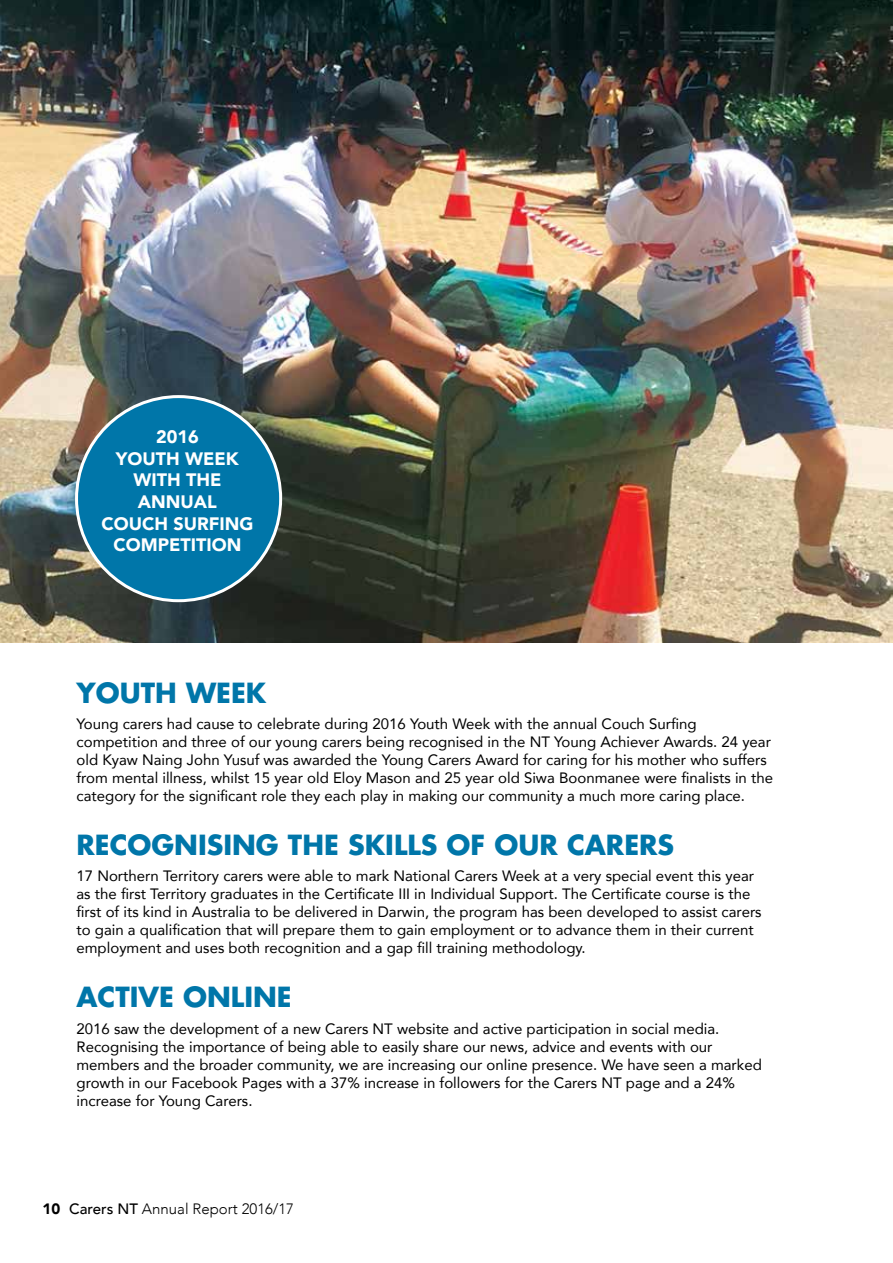
<style>
.page{position:relative;width:893px;height:1263px;background:#fff}
.page>*{position:absolute;margin:0;border:0;box-sizing:border-box;transform-origin:0 0}
.t1{font:700 27px "Futura Std";color:#0076a9}
.t2{font:900 18px/21.6px "Avenir";color:#fff;text-align:center}
.t3{font:15px/18px "Avenir";color:#000}
.t4{font:300 15px "Avenir";color:#000}
.s1{font-weight:900}
.s2{font-weight:500}
</style>
<div class="page">
<img style="left:0;top:0;width:893px;height:642px">
<div style="left:77px;top:397px;width:204px;height:204px;background:#0076a9;border-radius:50%"></div>
<p class="t2" style="left:101px;top:426px;width:153px">2016<br>YOUTH WEEK<br>WITH THE<br>ANNUAL<br>COUCH SURFING<br>COMPETITION</p>
<h1 class="t1" style="left:77px;top:675px;width:191px">YOUTH WEEK</h1>
<p class="t3" style="left:77px;top:714px;width:698px">Young carers had cause to celebrate during 2016 Youth Week with the annual Couch Surfing competition and three of our young carers being recognised in the NT Young Achiever Awards. 24 year old Kyaw Naing John Yusuf was awarded the Young Carers Award for caring for his mother who suffers from mental illness, whilst 15 year old Eloy Mason and 25 year old Siwa Boonmanee were finalists in the category for the significant role they each play in making our community a much more caring place.</p>
<h1 class="t1" style="left:77px;top:827px;width:599px">RECOGNISING THE SKILLS OF OUR CARERS</h1>
<p class="t3" style="left:77px;top:867px;width:687px">17 Northern Territory carers were able to mark National Carers Week at a very special event this year as the first Territory graduates in the Certificate III in Individual Support. The Certificate course is the first of its kind in Australia to be delivered in Darwin, the program has been developed to assist carers to gain a qualification that will prepare them to gain employment or to advance them in their current employment and uses both recognition and a gap fill training methodology.</p>
<h1 class="t1" style="left:77px;top:979px;width:217px">ACTIVE ONLINE</h1>
<p class="t3" style="left:77px;top:1019px;width:687px">2016 saw the development of a new Carers NT website and active participation in social media.<br>Recognising the importance of being able to easily share our news, advice and events with our members and the broader community, we are increasing our online presence. We have seen a marked growth in our Facebook Pages with a 37% increase in followers for the Carers NT page and a 24% increase for Young Carers.</p>
<p class="t4" style="left:43px;top:1200px;width:253px"><span class="s1">10</span> <span class="s2">Carers NT</span> Annual Report 2016/17</p>
</div>
